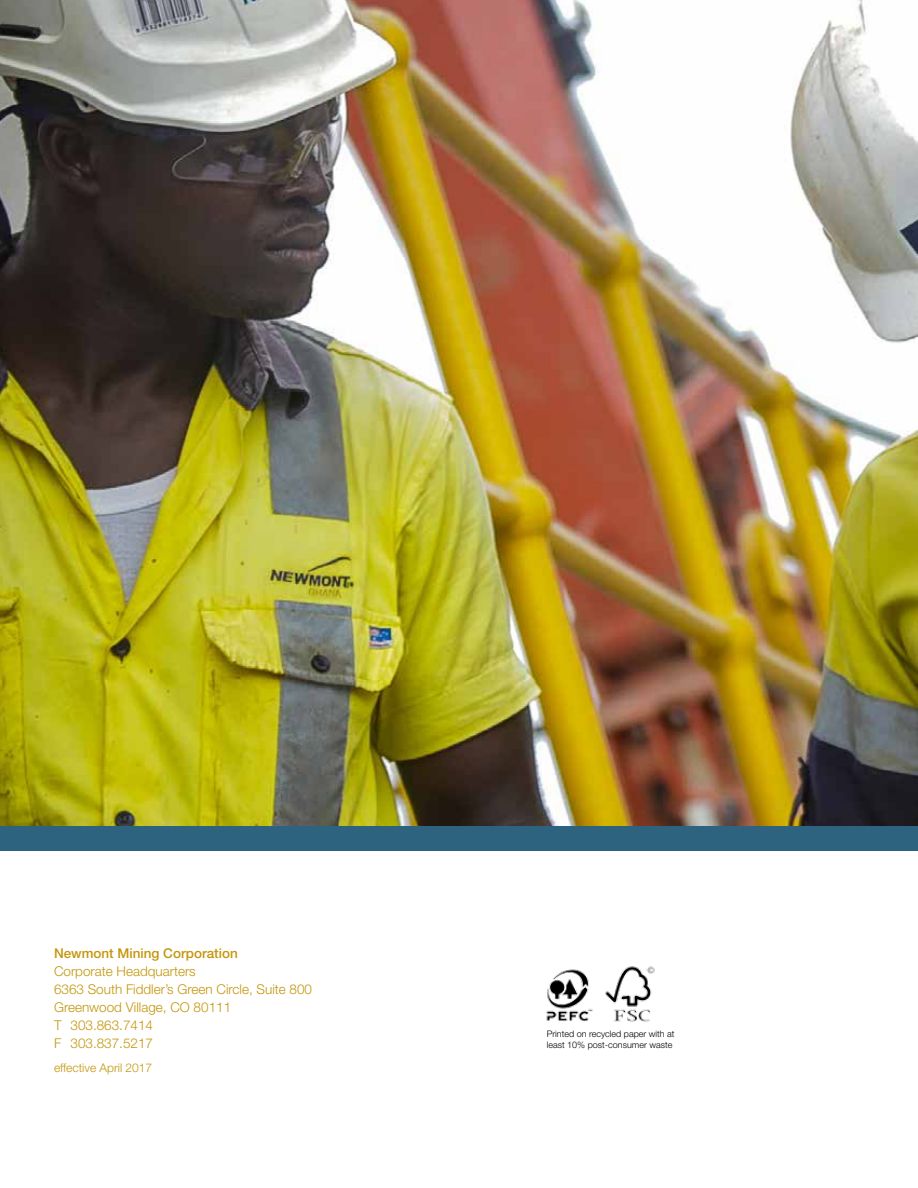
<style>
.page{position:relative;width:918px;height:1188px;background:#fff}
.page>*{position:absolute;margin:0;border:0;box-sizing:border-box;transform-origin:0 0}
.t1{font:300 13.5px/18px "Helvetica Neue LT Std";color:#c4960c}
.t2{font:500 13.5px "Helvetica Neue LT Std";color:#c4960c}
.t3{font:300 12px "Helvetica Neue LT Std";color:#c4960c}
.t4{font:300 9px/10.8px "Helvetica Neue LT Std";color:#000}
</style>
<div class="page">
<img style="left:546px;top:969px;width:47px;height:53px">
<img style="left:605px;top:966px;width:50px;height:56px">
<img style="left:0;top:0;width:918px;height:826px">
<div style="left:0;top:826px;width:918px;height:24px;background:#2d637f"></div>
<p class="t2" style="left:54px;top:945px;width:185px">Newmont Mining Corporation</p>
<p class="t1" style="left:54px;top:962px;width:260px">Corporate Headquarters<br>6363 South Fiddler’s Green Circle, Suite 800<br>Greenwood Village, CO 80111<br>T 303.863.7414<br>F 303.837.5217</p>
<p class="t3" style="left:54px;top:1060px;width:100px">effective April 2017</p>
<p class="t4" style="left:547px;top:1028px;width:129px">Printed on recycled paper with at least 10% post-consumer waste</p>
</div>
